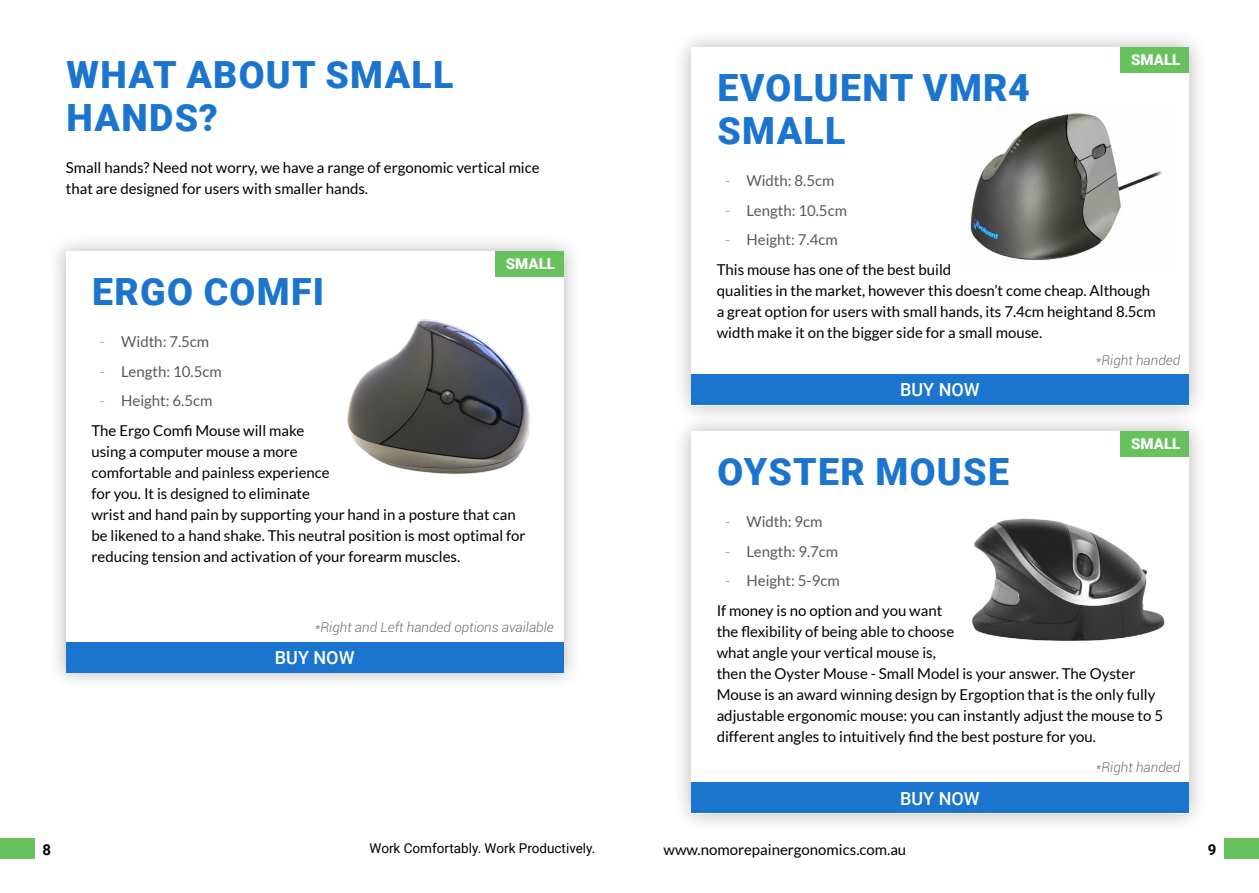
<style>
.page{position:relative;width:1259px;height:893px;background:#fff}
.page>*{position:absolute;margin:0;border:0;box-sizing:border-box;transform-origin:0 0}
.t1{font:900 37.5px/43.5px "Roboto";letter-spacing:.035em;color:#1b75ce}
.t2{font:500 18px "Roboto";color:#fff}
.t3{font:15px/21px "Lato";color:#000}
.t4{font:15px "Lato";color:#58595b}
.t5{font:900 15px "Roboto";color:#fff}
.t6{font:700 15px "Roboto";color:#000}
.t7{font:italic 300 13.5px "Roboto";color:#6d6e71}
.t8{font:13.5px "Roboto";color:#000}
.s1{color:#85cd7d}
.s2{color:#58595b}
</style>
<div class="page">
<div style="left:1225px;top:839px;width:34px;height:20px;background:#67c15d"></div>
<div style="left:0;top:839px;width:34px;height:20px;background:#67c15d"></div>
<div style="left:47px;top:232px;width:535px;height:459px;background:#000;opacity:.3"></div>
<div style="left:66px;top:251px;width:497px;height:421px;background:#fff"></div>
<div style="left:672px;top:28px;width:535px;height:396px;background:#000;opacity:.3"></div>
<div style="left:691px;top:47px;width:497px;height:358px;background:#fff"></div>
<div style="left:672px;top:412px;width:535px;height:420px;background:#000;opacity:.3"></div>
<div style="left:691px;top:431px;width:497px;height:382px;background:#fff"></div>
<img style="left:970px;top:113px;width:192px;height:147px">
<img style="left:972px;top:518px;width:193px;height:123px">
<div style="left:495px;top:251px;width:68px;height:25px;background:#67c15d"></div>
<div style="left:1120px;top:47px;width:68px;height:25px;background:#67c15d"></div>
<div style="left:1120px;top:431px;width:68px;height:25px;background:#67c15d"></div>
<img style="left:347px;top:319px;width:184px;height:155px">
<div style="left:66px;top:642px;width:497px;height:30px;background:#1b75ce"></div>
<div style="left:691px;top:374px;width:497px;height:31px;background:#1b75ce"></div>
<div style="left:691px;top:782px;width:497px;height:31px;background:#1b75ce"></div>
<h1 class="t1" style="left:67px;top:51px;width:388px">WHAT ABOUT SMALL<br>HANDS?</h1>
<p class="t3" style="left:66px;top:157px;width:475px">Small hands? Need not worry, we have a range of ergonomic vertical mice that are designed for users with smaller hands.</p>
<p class="t5" style="left:506px;top:254px;width:51px">SMALL</p>
<h1 class="t1" style="left:92px;top:268px;width:233px">ERGO COMFI</h1>
<p class="t4" style="left:100px;top:333px;width:111px"><span class="s1">-</span> Width: 7.5cm</p>
<p class="t4" style="left:100px;top:363px;width:123px"><span class="s1">-</span> Length: 10.5cm</p>
<p class="t3" style="left:91px;top:386px;width:214px;line-height:29.5px;text-indent:9px"><span class="s1">-</span> <span class="s2">Height: 6.5cm<br></span>The Ergo Comfi Mouse will make</p>
<p class="t3" style="left:91px;top:441px;width:435px">using a computer mouse a more<br>comfortable and painless experience<br>for you. It is designed to eliminate<br>wrist and hand pain by supporting your hand in a posture that can be likened to a hand shake. This neutral position is most optimal for reducing tension and activation of your forearm muscles.</p>
<p class="t7" style="left:315px;top:618px;width:240px">*Right and Left handed options available</p>
<p class="t2" style="left:275px;top:645px;width:81px">BUY NOW</p>
<p class="t5" style="left:1131px;top:49px;width:51px">SMALL</p>
<h1 class="t1" style="left:717px;top:64px;width:314px">EVOLUENT VMR4<br>SMALL</h1>
<p class="t4" style="left:725px;top:173px;width:111px"><span class="s1">-</span> Width: 8.5cm</p>
<p class="t4" style="left:725px;top:202px;width:123px"><span class="s1">-</span> Length: 10.5cm</p>
<p class="t3" style="left:716px;top:225px;width:236px;line-height:29.5px;text-indent:9px"><span class="s1">-</span> <span class="s2">Height: 7.4cm<br></span>This mouse has one of the best build</p>
<p class="t3" style="left:716px;top:280px;width:441px">qualities in the market, however this doesn’t come cheap. Although a great option for users with small hands, its 7.4cm heightand 8.5cm width make it on the bigger side for a small mouse.</p>
<p class="t2" style="left:900px;top:377px;width:81px">BUY NOW</p>
<p class="t7" style="left:1095px;top:351px;width:86px">*Right handed</p>
<p class="t5" style="left:1131px;top:434px;width:51px">SMALL</p>
<h1 class="t1" style="left:717px;top:448px;width:293px">OYSTER MOUSE</h1>
<p class="t4" style="left:725px;top:513px;width:99px"><span class="s1">-</span> Width: 9cm</p>
<p class="t4" style="left:725px;top:543px;width:115px"><span class="s1">-</span> Length: 9.7cm</p>
<p class="t3" style="left:716px;top:566px;width:227px;line-height:29.5px;text-indent:9px"><span class="s1">-</span> <span class="s2">Height: 5-9cm<br></span>If money is no option and you want</p>
<p class="t3" style="left:716px;top:621px;width:448px">the flexibility of being able to choose<br>what angle your vertical mouse is,<br>then the Oyster Mouse - Small Model is your answer. The Oyster Mouse is an award winning design by Ergoption that is the only fully adjustable ergonomic mouse: you can instantly adjust the mouse to 5 different angles to intuitively find the best posture for you.</p>
<p class="t2" style="left:900px;top:786px;width:81px">BUY NOW</p>
<p class="t7" style="left:1095px;top:758px;width:86px">*Right handed</p>
<p class="t6" style="left:43px;top:839px;width:10px">8</p>
<p class="t8" style="left:369px;top:839px;width:227px">Work Comfortably. Work Productively.</p>
<p class="t3" style="left:663px;top:839px;width:244px">www.nomorepainergonomics.com.au</p>
<p class="t6" style="left:1207px;top:839px;width:10px">9</p>
</div>
